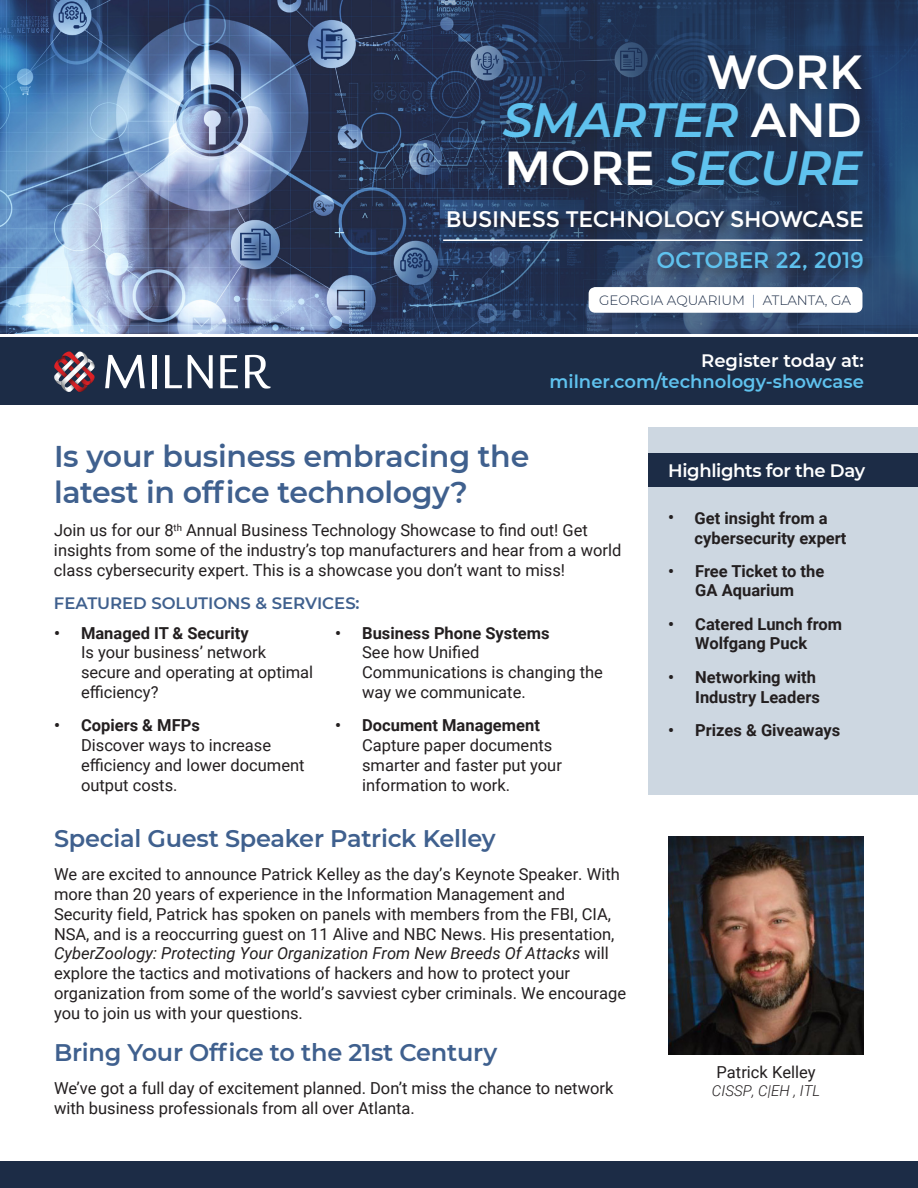
<style>
.page{position:relative;width:918px;height:1188px;background:#fff}
.page>*{position:absolute;margin:0;border:0;box-sizing:border-box;transform-origin:0 0}
.t1{font:italic 600 48px/48px "Montserrat";letter-spacing:-.025em;color:#5fc2ee;text-align:justify}
.t2{font:600 30px/36px "Montserrat";letter-spacing:-.01em;color:#3f608e}
.t3{font:600 24px "Montserrat";letter-spacing:-.01em;color:#3f608e}
.t4{font:22.5px "Montserrat";letter-spacing:-.015em;color:#fff}
.t5{font:22.5px "Montserrat";letter-spacing:-.01em;color:#5fc2ee}
.t6{font:600 18px "Montserrat";color:#5fc2ee}
.t7{font:600 18px "Montserrat";letter-spacing:-.02em;color:#fff}
.t8{font:600 18px "Montserrat";color:#fff}
.t9{font:16.5px/19.8px "Roboto";color:#231f20}
.t10{font:700 16.5px/19.8px "Roboto";color:#231f20;text-align:center}
.t11{font:700 16.5px/19.8px "Roboto";color:#231f20}
.t12{font:600 16.5px "Montserrat";color:#3f608e}
.t13{font:italic 300 15px "Roboto";color:#231f20}
.t14{font:300 13.5px "Montserrat";color:#1c2c46}
.s1{font-weight:400;font-style:normal;color:#fff}
.s2{color:#3f608e}
.s3{font-weight:700}
.s4{font-style:italic}
.s5{font-style:inherit}
</style>
<div class="page">
<img style="left:0;top:0;width:338px;height:334px">
<svg style="left:338px;top:0;width:580px;height:334px;background:#293e62"></svg>
<div style="left:648px;top:428px;width:270px;height:367px;background:#cdd7e1"></div>
<div style="left:0;top:338px;width:918px;height:67px;background:#1c2c46"></div>
<div style="left:0;top:1161px;width:918px;height:27px;background:#1c2c46"></div>
<svg style="left:54px;top:352px;width:41px;height:40px"></svg>
<svg style="left:105px;top:355px;width:40px;height:33px"></svg>
<div style="left:152px;top:355px;width:5px;height:33px;background:#fff"></div>
<svg style="left:165px;top:355px;width:17px;height:33px"></svg>
<svg style="left:188px;top:355px;width:25px;height:33px"></svg>
<svg style="left:220px;top:355px;width:18px;height:33px"></svg>
<svg style="left:245px;top:355px;width:25px;height:34px"></svg>
<div style="left:493px;top:44px;width:391px;height:162px;background:#231f20;opacity:.5"></div>
<img style="left:668px;top:836px;width:196px;height:218px">
<div style="left:589px;top:287px;width:273px;height:26px;background:#fff;border-radius:7px"></div>
<div style="left:444px;top:208px;width:431px;height:75px;background:#231f20;opacity:.6"></div>
<div style="left:648px;top:453px;width:270px;height:34px;background:#1c2c46"></div>
<hr style="left:443px;top:239px;width:419px;height:2px;background:#fff">
<p class="t1" style="left:503px;top:46px;width:361px;text-indent:204px"><span class="s1">WORK </span>SMARTER <span class="s1">AND MORE</span> SECURE</p>
<p class="t4" style="left:446px;top:206px;width:420px">BUSINESS TECHNOLOGY SHOWCASE</p>
<p class="t5" style="left:657px;top:247px;width:209px">OCTOBER 22, 2019</p>
<p class="t14" style="left:599px;top:291px;width:253px">GEORGIA AQUARIUM <span class="s2">|</span> ATLANTA, GA</p>
<p class="t8" style="left:701px;top:348px;width:164px">Register today at:</p>
<p class="t6" style="left:550px;top:369px;width:316px">milner.com/technology-showcase</p>
<p class="t2" style="left:54px;top:437px;width:477px">Is your business embracing the latest in office technology?</p>
<p class="t9" style="left:54px;top:520px;width:569px">Join us for our 8<sup>th</sup> Annual Business Technology Showcase to find out! Get insights from some of the industry’s top manufacturers and hear from a world class cybersecurity expert. This is a showcase you don’t want to miss!</p>
<p class="t12" style="left:54px;top:592px;width:307px">FEATURED SOLUTIONS &amp; SERVICES:</p>
<p class="t9" style="left:81px;top:622px;width:234px;text-indent:-27px"><span class="s3">• Managed IT &amp; Security<br></span>Is your business’ network secure and operating at optimal efficiency?</p>
<p class="t9" style="left:81px;top:715px;width:225px;text-indent:-27px"><span class="s3">• Copiers &amp; MFPs<br></span>Discover ways to increase efficiency and lower document output costs.</p>
<p class="t9" style="left:362px;top:622px;width:242px;text-indent:-27px"><span class="s3">• Business Phone Systems<br></span>See how Unified<br>Communications is changing the way we communicate.</p>
<p class="t9" style="left:362px;top:715px;width:201px;text-indent:-27px"><span class="s3">• Document Management<br></span>Capture paper documents smarter and faster put your information to work.</p>
<p class="t3" style="left:54px;top:821px;width:443px">Special Guest Speaker Patrick Kelley</p>
<p class="t9" style="left:54px;top:864px;width:574px">We are excited to announce Patrick Kelley as the day’s Keynote Speaker. With more than 20 years of experience in the Information Management and Security field, Patrick has spoken on panels with members from the FBI, CIA, NSA, and is a reoccurring guest on 11 Alive and NBC News. His presentation, <span class="s4">CyberZoology: Protecting Your Organization From New Breeds Of Attacks</span> will explore the tactics and motivations of hackers and how to protect your organization from some of the world’s savviest cyber criminals. We encourage you to join us with your questions.</p>
<p class="t3" style="left:54px;top:1035px;width:445px">Bring Your Office to the 21st Century</p>
<p class="t9" style="left:54px;top:1078px;width:561px">We’ve got a full day of excitement planned. Don’t miss the chance to network with business professionals from all over Atlanta.</p>
<p class="t7" style="left:668px;top:458px;width:199px">Highlights for the Day</p>
<p class="t11" style="left:695px;top:507px;width:153px;text-indent:-26px"><span class="s5">•</span> Get insight from a cybersecurity expert</p>
<p class="t10" style="left:668px;top:560px;width:158px">• Free Ticket to the<br>GA Aquarium</p>
<p class="t10" style="left:668px;top:613px;width:175px">• Catered Lunch from<br>Wolfgang Puck</p>
<p class="t10" style="left:668px;top:666px;width:153px;text-align:right">• Networking with<br>Industry Leaders</p>
<p class="t10" style="left:668px;top:719px;width:173px">• Prizes &amp; Giveaways</p>
<p class="t9" style="left:717px;top:1061px;width:101px">Patrick Kelley</p>
<p class="t13" style="left:712px;top:1080px;width:110px">CISSP, C|EH , ITL</p>
</div>
